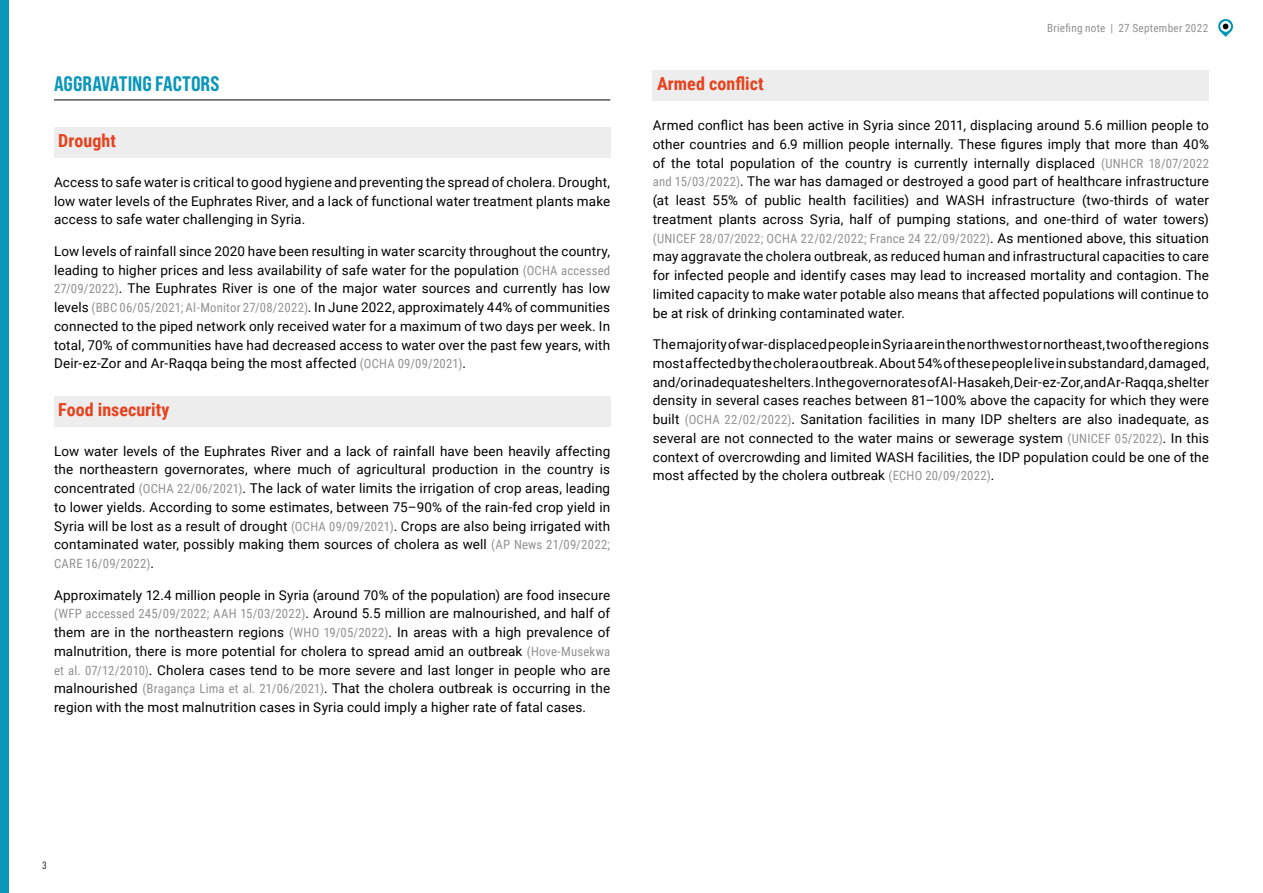
<style>
.page{position:relative;width:1263px;height:893px;background:#fff}
.page>*{position:absolute;margin:0;border:0;box-sizing:border-box;transform-origin:0 0}
.t1{font:21px "Bebas Neue Pro Semi Exp X Bold";color:#0c96ba}
.t2{font:700 18px "Roboto Condensed";letter-spacing:.005em;color:#e7411d}
.t3{font:13.5px/18.8px "Roboto";letter-spacing:.01em;color:#000;text-align:justify}
.t4{font:12.75px "Roboto Condensed";letter-spacing:.02em;color:#929292}
.t5{font:11.25px "Roboto Condensed";letter-spacing:.02em;color:#929292}
.t6{font:10.5px "Bebas Neue Pro Middle";color:#000}
.s1{font-family:"Roboto Condensed";font-size:12.75px;color:#929292}
.s2{font-family:"Roboto";font-size:13.5px;color:#000}
</style>
<div class="page">
<svg style="left:1218px;top:19px;width:15px;height:18px"></svg>
<div style="left:0;top:0;width:9px;height:893px;background:#0c96ba"></div>
<hr style="left:54px;top:100px;width:556px;height:1px;background:#000">
<div style="left:54px;top:127px;width:556px;height:31px;background:#ededed"></div>
<div style="left:54px;top:396px;width:556px;height:30px;background:#ededed"></div>
<div style="left:653px;top:70px;width:556px;height:31px;background:#ededed"></div>
<h1 class="t1" style="left:54px;top:71px;width:167px">AGGRAVATING FACTORS</h1>
<h2 class="t2" style="left:58px;top:128px;width:59px">Drought</h2>
<p class="t3" style="left:54px;top:172px;width:558px">Access to safe water is critical to good hygiene and preventing the spread of cholera. Drought, low water levels of the Euphrates River, and a lack of functional water treatment plants make access to safe water challenging in Syria.</p>
<p class="t3" style="left:54px;top:241px;width:558px">Low levels of rainfall since 2020 have been resulting in water scarcity throughout the country, leading to higher prices and less availability of safe water for the population <span class="s1">(OCHA accessed 27/09/2022)</span>. The Euphrates River is one of the major water sources and currently has low levels <span class="s1">(BBC 06/05/2021; Al-Monitor 27/08/2022)</span>. In June 2022, approximately 44% of communities connected to the piped network only received water for a maximum of two days per week. In total, 70% of communities have had decreased access to water over the past few years, with Deir-ez-Zor and Ar-Raqqa being the most affected <span class="s1">(OCHA 09/09/2021)</span>.</p>
<h2 class="t2" style="left:58px;top:396px;width:113px">Food insecurity</h2>
<p class="t3" style="left:54px;top:441px;width:558px">Low water levels of the Euphrates River and a lack of rainfall have been heavily affecting the northeastern governorates, where much of agricultural production in the country is concentrated <span class="s1">(OCHA 22/06/2021)</span>. The lack of water limits the irrigation of crop areas, leading to lower yields. According to some estimates, between 75–90% of the rain-fed crop yield in Syria will be lost as a result of drought <span class="s1">(OCHA 09/09/2021)</span>. Crops are also being irrigated with contaminated water, possibly making them sources of cholera as well <span class="s1">(AP News 21/09/2022;</span></p>
<p class="t4" style="left:54px;top:555px;width:102px">CARE 16/09/2022)<span class="s2">.</span></p>
<p class="t3" style="left:54px;top:585px;width:558px">Approximately 12.4 million people in Syria (around 70% of the population) are food insecure <span class="s1">(WFP accessed 245/09/2022; AAH 15/03/2022)</span>. Around 5.5 million are malnourished, and half of them are in the northeastern regions <span class="s1">(WHO 19/05/2022)</span>. In areas with a high prevalence of malnutrition, there is more potential for cholera to spread amid an outbreak <span class="s1">(Hove-Musekwa et al. 07/12/2010)</span>. Cholera cases tend to be more severe and last longer in people who are malnourished <span class="s1">(Bragança Lima et al. 21/06/2021)</span>. That the cholera outbreak is occurring in the region with the most malnutrition cases in Syria could imply a higher rate of fatal cases.</p>
<p class="t5" style="left:1047px;top:20px;width:163px">Briefing note | 27 September 2022</p>
<h2 class="t2" style="left:657px;top:71px;width:108px">Armed conflict</h2>
<p class="t3" style="left:653px;top:115px;width:558px">Armed conflict has been active in Syria since 2011, displacing around 5.6 million people to other countries and 6.9 million people internally. These figures imply that more than 40% of the total population of the country is currently internally displaced <span class="s1">(UNHCR 18/07/2022 and 15/03/2022)</span>. The war has damaged or destroyed a good part of healthcare infrastructure (at least 55% of public health facilities) and WASH infrastructure (two-thirds of water treatment plants across Syria, half of pumping stations, and one-third of water towers)</p>
<p class="t4" style="left:653px;top:229px;width:558px">(UNICEF 28/07/2022; OCHA 22/02/2022; France 24 22/09/2022)<span class="s2">. As mentioned above, this situation</span></p>
<p class="t3" style="left:653px;top:247px;width:558px">may aggravate the cholera outbreak, as reduced human and infrastructural capacities to care for infected people and identify cases may lead to increased mortality and contagion. The limited capacity to make water potable also means that affected populations will continue to be at risk of drinking contaminated water.</p>
<p class="t3" style="left:653px;top:334px;width:558px">The majority of war-displaced people in Syria are in the northwest or northeast, two of the regions most affected by the cholera outbreak. About 54% of these people live in substandard, damaged, and/or inadequate shelters. In the governorates of Al-Hasakeh, Deir-ez-Zor, and Ar-Raqqa, shelter density in several cases reaches between 81–100% above the capacity for which they were built <span class="s1">(OCHA 22/02/2022)</span>. Sanitation facilities in many IDP shelters are also inadequate, as several are not connected to the water mains or sewerage system <span class="s1">(UNICEF 05/2022)</span>. In this context of overcrowding and limited WASH facilities, the IDP population could be one of the most affected by the cholera outbreak <span class="s1">(ECHO 20/09/2022)</span>.</p>
<p class="t6" style="left:43px;top:859px;width:5px">3</p>
</div>
